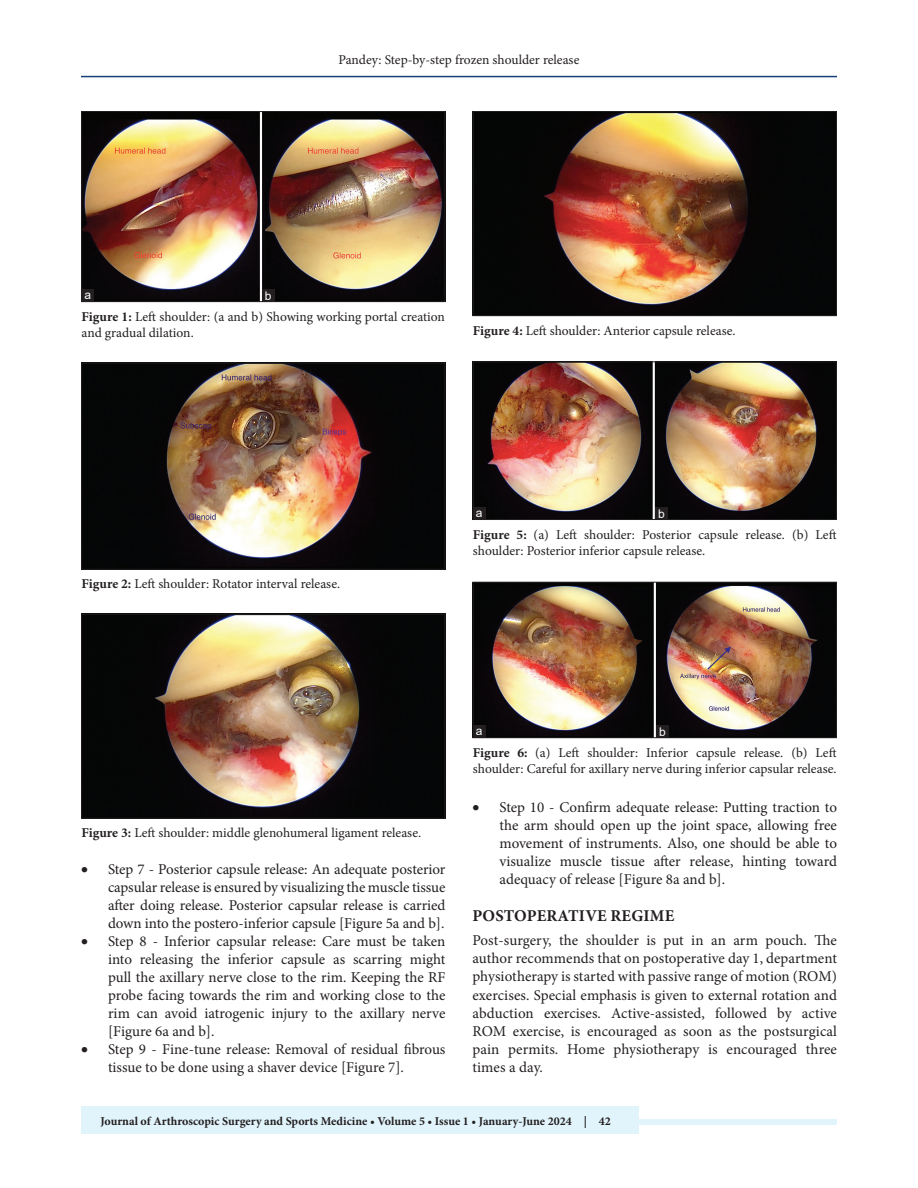
<style>
.page{position:relative;width:918px;height:1188px;background:#fff}
.page>*{position:absolute;margin:0;border:0;box-sizing:border-box;transform-origin:0 0}
.t1{font:700 16.5px "Minion Pro";letter-spacing:.01em;color:#231f20}
.L{font:15px/18px "Minion Pro";letter-spacing:-.005em;color:#231f20;text-align:justify}
.TX{font:15px/18.1px "Minion Pro";letter-spacing:.005em;color:#231f20;text-align:justify}
.LL{font:15px/18.1px "Minion Pro";color:#231f20;text-align:justify}
.FGC{font:13.5px/16.5px "Minion Pro";color:#231f20}
.JF{font:700 12px "Minion Pro";color:#231f20}
.LABEL{font:12px "Arial";color:#fff}
.s1{font-weight:700}
</style>
<div class="page">
<hr style="left:81px;top:76px;width:756px;height:1px;background:#164077">
<div style="left:81px;top:1119px;width:756px;height:6px;background:#e1f4fc"></div>
<div style="left:81px;top:1106px;width:558px;height:28px;background:#e1f4fc"></div>
<img style="left:83px;top:616px;width:360px;height:200px">
<div style="left:81px;top:614px;width:364px;height:204px;border:1px solid #231f20"></div>
<img style="left:83px;top:365px;width:360px;height:202px">
<div style="left:81px;top:363px;width:364px;height:206px;border:1px solid #231f20"></div>
<img style="left:475px;top:113px;width:360px;height:201px">
<div style="left:473px;top:111px;width:364px;height:205px;border:1px solid #231f20"></div>
<img style="left:83px;top:113px;width:360px;height:187px">
<div style="left:81px;top:111px;width:364px;height:191px;border:1px solid #231f20"></div>
<div style="left:262px;top:289px;width:13px;height:13px;background:#231f20"></div>
<div style="left:81px;top:289px;width:13px;height:13px;background:#231f20"></div>
<img style="left:475px;top:364px;width:360px;height:154px">
<div style="left:473px;top:362px;width:364px;height:158px;border:1px solid #231f20"></div>
<div style="left:655px;top:507px;width:13px;height:13px;background:#231f20"></div>
<div style="left:473px;top:507px;width:13px;height:13px;background:#231f20"></div>
<img style="left:475px;top:584px;width:360px;height:152px">
<div style="left:473px;top:582px;width:364px;height:156px;border:1px solid #231f20"></div>
<div style="left:656px;top:725px;width:13px;height:13px;background:#231f20"></div>
<div style="left:473px;top:725px;width:13px;height:13px;background:#231f20"></div>
<p class="FGC" style="left:339px;top:51px;width:242px">Pandey: Step-by-step frozen shoulder release</p>
<p class="LABEL" style="left:84px;top:286px;width:8px">a</p>
<p class="LABEL" style="left:265px;top:287px;width:8px">b</p>
<p class="FGC" style="left:82px;top:308px;width:365px"><span class="s1">Figure 1:</span> Left shoulder: (a and b) Showing working portal creation and gradual dilation.</p>
<p class="FGC" style="left:473px;top:322px;width:264px"><span class="s1">Figure 4:</span> Left shoulder: Anterior capsule release.</p>
<p class="FGC" style="left:82px;top:576px;width:260px"><span class="s1">Figure 2:</span> Left shoulder: Rotator interval release.</p>
<p class="LABEL" style="left:476px;top:504px;width:8px">a</p>
<p class="LABEL" style="left:658px;top:505px;width:8px">b</p>
<p class="FGC" style="left:473px;top:526px;width:365px"><span class="s1">Figure 5:</span> (a) Left shoulder: Posterior capsule release. (b) Left shoulder: Posterior inferior capsule release.</p>
<p class="FGC" style="left:81px;top:825px;width:341px"><span class="s1">Figure 3:</span> Left shoulder: middle glenohumeral ligament release.</p>
<p class="L" style="left:108px;top:861px;width:339px;text-indent:-27px">• Step 7 - Posterior capsule release: An adequate posterior capsular release is ensured by visualizing the muscle tissue after doing release. Posterior capsular release is carried down into the postero-inferior capsule [Figure 5a and b].</p>
<p class="L" style="left:108px;top:933px;width:339px;text-indent:-27px">• Step 8 - Inferior capsular release: Care must be taken into releasing the inferior capsule as scarring might pull the axillary nerve close to the rim. Keeping the RF probe facing towards the rim and working close to the rim can avoid iatrogenic injury to the axillary nerve [Figure 6a and b].</p>
<p class="L" style="left:108px;top:1041px;width:339px;text-indent:-27px">• Step 9 - Fine-tune release: Removal of residual fibrous tissue to be done using a shaver device [Figure 7].</p>
<p class="LABEL" style="left:476px;top:722px;width:8px">a</p>
<p class="LABEL" style="left:659px;top:723px;width:8px">b</p>
<p class="FGC" style="left:473px;top:744px;width:365px"><span class="s1">Figure 6:</span> (a) Left shoulder: Inferior capsule release. (b) Left shoulder: Careful for axillary nerve during inferior capsular release.</p>
<p class="LL" style="left:500px;top:798px;width:339px;text-indent:-27px">• Step 10 - Confirm adequate release: Putting traction to the arm should open up the joint space, allowing free movement of instruments. Also, one should be able to visualize muscle tissue after release, hinting toward adequacy of release [Figure 8a and b].</p>
<h1 class="t1" style="left:473px;top:904px;width:203px">POSTOPERATIVE REGIME</h1>
<p class="TX" style="left:472px;top:931px;width:366px">Post-surgery, the shoulder is put in an arm pouch. The author recommends that on postoperative day 1, department physiotherapy is started with passive range of motion (ROM) exercises. Special emphasis is given to external rotation and abduction exercises. Active-assisted, followed by active ROM exercise, is encouraged as soon as the postsurgical pain permits. Home physiotherapy is encouraged three times a day.</p>
<p class="JF" style="left:100px;top:1113px;width:512px">Journal of Arthroscopic Surgery and Sports Medicine • Volume 5 • Issue 1 • January-June 2024 | 42</p>
</div>
